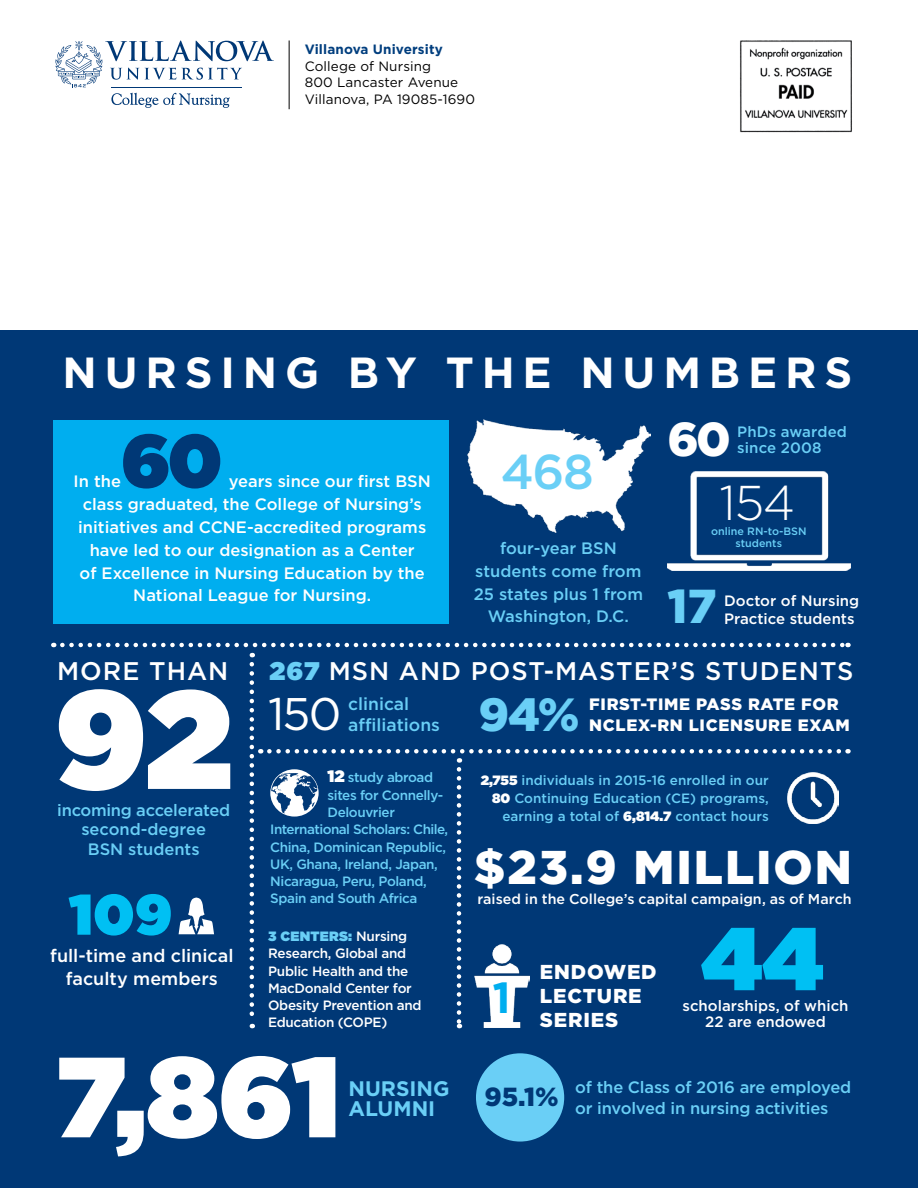
<style>
.page{position:relative;width:918px;height:1188px;background:#fff}
.page>*{position:absolute;margin:0;border:0;box-sizing:border-box;transform-origin:0 0}
.t1{font:900 139.5px "Gotham";color:#fff}
.t2{font:900 113.85px "Gotham";color:#fff}
.t3{font:900 88.5px "Gotham";color:#00c0f3}
.t4{font:900 75px "Gotham";color:#003876}
.t5{font:900 57px "Gotham";color:#00c0f3}
.t6{font:300 48.75px "Gotham";color:#fff}
.t7{font:500 48.75px "Gotham";color:#6acff6}
.t8{font:900 47.55px "Gotham";color:#6acff6}
.t9{font:900 47.55px "Gotham";color:#fff}
.t10{font:900 47.25px "Gotham";letter-spacing:.04em;color:#fff}
.t11{font:900 46.5px "Gotham";color:#6acff6}
.t12{font:45.75px "Gotham";color:#fff}
.t13{font:700 43.5px "Gotham";letter-spacing:.18em;color:#fff}
.t14{font:700 43.5px "Gotham";color:#00aeef}
.t15{font:900 26.1px "Gotham";color:#003876}
.t16{font:500 25.5px "Gotham";letter-spacing:.04em;color:#fff}
.t17{font:700 21px/19.5px "Gotham";color:#6acff6}
.t18{font:900 20.1px/24px "Gotham";letter-spacing:.04em;color:#fff}
.t19{font:500 18px/22.5px "Gotham";color:#fff;text-align:center}
.t20{font:500 17.55px/21px "Gotham";color:#6acff6}
.t21{font:500 16.5px "Gotham";color:#fff}
.t22{font:500 16.5px/22.8px "Gotham";letter-spacing:-.01em;color:#6acff6;text-align:center}
.t23{font:900 16.5px/21px "Gotham";letter-spacing:.04em;color:#fff}
.t24{font:500 15px/18px "Gotham";color:#fff}
.t25{font:500 15px/16.5px "Gotham";letter-spacing:.01em;color:#6acff6}
.t26{font:500 14.25px "Gotham";color:#fff}
.t27{font:500 13.5px "Gotham";letter-spacing:-.03em;color:#6acff6}
.t28{font:500 13.5px/18px "Gotham";color:#6acff6;text-align:right}
.t29{font:500 13.5px/17.2px "Gotham";letter-spacing:-.02em;color:#fff}
.t30{font:13.5px/16.5px "Gotham";letter-spacing:.01em;color:#000}
.t31{font:700 13.5px "Gotham";letter-spacing:.01em;color:#003e7e}
.t32{font:500 10.8px/12px "Gotham";color:#6acff6;text-align:center}
.s1{font-weight:900;color:#6acff6}
.s2{font-weight:900;font-size:16.5px;color:#fff}
.s3{font-weight:900;color:#fff}
</style>
<div class="page">
<hr style="left:111px;top:87px;width:131px;height:1px;background:#003876">
<svg style="left:111px;top:93px;width:119px;height:15px"></svg>
<svg style="left:55px;top:41px;width:219px;height:46px"></svg>
<hr style="left:289px;top:40px;width:1px;height:69px;background:#000">
<img style="left:740px;top:40px;width:112px;height:93px">
<div style="left:0;top:331px;width:918px;height:857px;background:#003876"></div>
<div style="left:53px;top:420px;width:396px;height:204px;background:#00aeef"></div>
<svg style="left:62px;top:643px;width:787px;height:4px"></svg>
<svg style="left:250px;top:664px;width:4px;height:364px"></svg>
<svg style="left:269px;top:749px;width:580px;height:14px"></svg>
<svg style="left:457px;top:769px;width:4px;height:259px"></svg>
<img style="left:668px;top:472px;width:182px;height:99px">
<img style="left:467px;top:420px;width:183px;height:113px">
<div style="left:476px;top:1053px;width:88px;height:89px;background:#6acff6;border-radius:50%"></div>
<img style="left:787px;top:773px;width:52px;height:51px">
<img style="left:474px;top:944px;width:55px;height:83px">
<svg style="left:270px;top:769px;width:49px;height:48px"></svg>
<svg style="left:179px;top:898px;width:35px;height:36px"></svg>
<p class="t31" style="left:305px;top:41px;width:140px">Villanova University</p>
<p class="t30" style="left:305px;top:57px;width:172px">College of Nursing<br>800 Lancaster Avenue<br>Villanova, PA 19085-1690</p>
<h3 class="t13" style="left:63px;top:344px;width:791px">NURSING BY THE NUMBERS</h3>
<h3 class="t4" style="left:121px;top:407px;width:103px">60</h3>
<p class="t21" style="left:229px;top:472px;width:204px">years since our first BSN</p>
<p class="t21" style="left:83px;top:495px;width:340px">class graduated, the College of Nursing’s</p>
<p class="t21" style="left:78px;top:518px;width:349px">initiatives and CCNE-accredited programs</p>
<p class="t21" style="left:90px;top:541px;width:327px">have led to our designation as a Center</p>
<p class="t21" style="left:80px;top:563px;width:347px">of Excellence in Nursing Education by the</p>
<p class="t21" style="left:133px;top:586px;width:239px">National League for Nursing.</p>
<p class="t21" style="left:74px;top:472px;width:49px">In the</p>
<h3 class="t7" style="left:501px;top:444px;width:95px">468</h3>
<p class="t22" style="left:474px;top:536px;width:171px">four-year BSN students come from<br>25 states plus 1 from<br>Washington, D.C.</p>
<h3 class="t9" style="left:668px;top:406px;width:65px">60</h3>
<p class="t25" style="left:737px;top:423px;width:111px">PhDs awarded since 2008</p>
<h3 class="t6" style="left:720px;top:477px;width:77px">154</h3>
<p class="t32" style="left:711px;top:525px;width:97px">online RN-to-BSN students</p>
<h3 class="t8" style="left:668px;top:574px;width:51px">17</h3>
<p class="t24" style="left:724px;top:591px;width:137px">Doctor of Nursing<br>Practice students</p>
<h3 class="t16" style="left:57px;top:656px;width:173px">MORE THAN</h3>
<h3 class="t16" style="left:270px;top:657px;width:586px"><span class="s1">267</span> MSN AND POST-MASTER’S STUDENTS</h3>
<h1 class="t1" style="left:55px;top:640px;width:180px">92</h1>
<h3 class="t12" style="left:268px;top:685px;width:75px">150</h3>
<p class="t20" style="left:348px;top:693px;width:93px">clinical affiliations</p>
<p class="t27" style="left:328px;top:770px;width:107px"><span class="s2">12</span> study abroad</p>
<p class="t27" style="left:328px;top:787px;width:117px">sites for Connelly-</p>
<p class="t27" style="left:328px;top:805px;width:69px">Delouvrier</p>
<p class="t27" style="left:270px;top:822px;width:179px">International Scholars: Chile,</p>
<p class="t27" style="left:270px;top:839px;width:177px">China, Dominican Republic,</p>
<p class="t27" style="left:270px;top:856px;width:169px">UK, Ghana, Ireland, Japan,</p>
<p class="t27" style="left:270px;top:874px;width:158px">Nicaragua, Peru, Poland,</p>
<p class="t27" style="left:270px;top:891px;width:149px">Spain and South Africa</p>
<p class="t22" style="left:57px;top:800px;width:174px;line-height:19.5px">incoming accelerated second-degree<br>BSN students</p>
<h3 class="t5" style="left:69px;top:874px;width:105px">109</h3>
<p class="t29" style="left:268px;top:927px;width:155px"><span class="s1">3 CENTERS:</span> Nursing<br>Research, Global and<br>Public Health and the<br>MacDonald Center for<br>Obesity Prevention and<br>Education (COPE)</p>
<p class="t19" style="left:50px;top:944px;width:185px">full-time and clinical faculty members</p>
<h2 class="t2" style="left:57px;top:1015px;width:285px">7,861</h2>
<p class="t17" style="left:348px;top:1079px;width:103px">NURSING<br>ALUMNI</p>
<h3 class="t11" style="left:479px;top:683px;width:103px">94%</h3>
<p class="t23" style="left:589px;top:694px;width:262px">FIRST-TIME PASS RATE FOR<br>NCLEX-RN LICENSURE EXAM</p>
<p class="t28" style="left:481px;top:771px;width:290px"><span class="s3">2,755</span> individuals in 2015-16 enrolled in our<br><span class="s3">80</span> Continuing Education (CE) programs, earning a total of <span class="s3">6,814.7</span> contact hours</p>
<h3 class="t10" style="left:474px;top:834px;width:379px">$23.9 MILLION</h3>
<p class="t26" style="left:478px;top:891px;width:376px">raised in the College’s capital campaign, as of March</p>
<h3 class="t14" style="left:492px;top:969px;width:20px">1</h3>
<p class="t18" style="left:540px;top:960px;width:118px">ENDOWED<br>LECTURE<br>SERIES</p>
<h3 class="t3" style="left:701px;top:895px;width:124px">44</h3>
<p class="t24" style="left:683px;top:997px;width:168px;line-height:16.5px;text-align:center">scholarships, of which<br>22 are endowed</p>
<h3 class="t15" style="left:485px;top:1078px;width:76px">95.1%</h3>
<p class="t22" style="left:575px;top:1076px;width:278px;line-height:21px;text-align:left">of the Class of 2016 are employed or involved in nursing activities</p>
</div>
